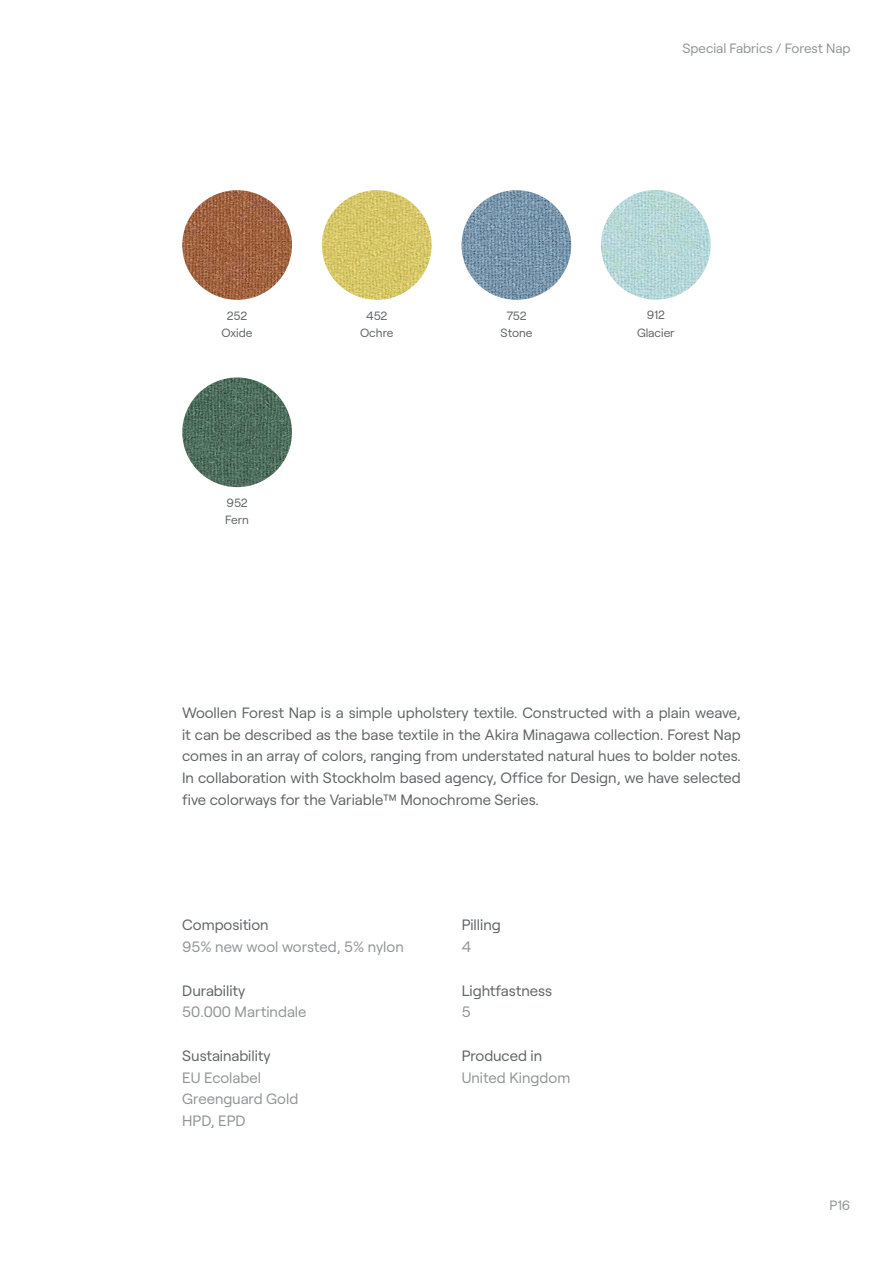
<style>
.page{position:relative;width:893px;height:1263px;background:#fff}
.page>*{position:absolute;margin:0;border:0;box-sizing:border-box;transform-origin:0 0}
.t1{font:15px/21.8px "Roobert";color:#606465;text-align:justify}
.t2{font:15px/21.8px "Roobert";color:#919495}
.t3{font:13.5px "Roobert";color:#919495}
.t4{font:12px/17.4px "Roobert";color:#606465;text-align:center}
</style>
<div class="page">
<img style="left:182px;top:190px;width:110px;height:110px;border-radius:50%">
<img style="left:322px;top:190px;width:110px;height:110px;border-radius:50%">
<img style="left:461px;top:190px;width:110px;height:110px;border-radius:50%">
<img style="left:601px;top:190px;width:110px;height:110px;border-radius:50%">
<img style="left:182px;top:377px;width:110px;height:110px;border-radius:50%">
<p class="t3" style="left:682px;top:44px;width:169px">Special Fabrics / Forest Nap</p>
<p class="t4" style="left:221px;top:308px;width:33px">252<br>Oxide</p>
<p class="t4" style="left:360px;top:308px;width:35px">452<br>Ochre</p>
<p class="t4" style="left:500px;top:308px;width:33px">752<br>Stone</p>
<p class="t4" style="left:637px;top:307px;width:39px">912<br>Glacier</p>
<p class="t4" style="left:225px;top:495px;width:25px;text-align:left">952<br>Fern</p>
<p class="t1" style="left:182px;top:703px;width:560px">Woollen Forest Nap is a simple upholstery textile. Constructed with a plain weave, it can be described as the base textile in the Akira Minagawa collection. Forest Nap comes in an array of colors, ranging from understated natural hues to bolder notes.<br>In collaboration with Stockholm based agency, Office for Design, we have selected five colorways for the Variable™ Monochrome Series.</p>
<p class="t1" style="left:182px;top:915px;width:88px">Composition</p>
<p class="t2" style="left:182px;top:937px;width:223px">95% new wool worsted, 5% nylon</p>
<p class="t1" style="left:182px;top:981px;width:65px">Durability</p>
<p class="t2" style="left:182px;top:1002px;width:126px">50.000 Martindale</p>
<p class="t1" style="left:182px;top:1046px;width:90px">Sustainability</p>
<p class="t2" style="left:182px;top:1068px;width:117px">EU Ecolabel<br>Greenguard Gold<br>HPD, EPD</p>
<p class="t1" style="left:462px;top:915px;width:41px">Pilling</p>
<p class="t2" style="left:462px;top:937px;width:11px">4</p>
<p class="t1" style="left:462px;top:981px;width:92px">Lightfastness</p>
<p class="t2" style="left:462px;top:1002px;width:10px">5</p>
<p class="t1" style="left:462px;top:1046px;width:82px">Produced in</p>
<p class="t2" style="left:462px;top:1068px;width:110px">United Kingdom</p>
<p class="t3" style="left:829px;top:1200px;width:23px">P16</p>
</div>
